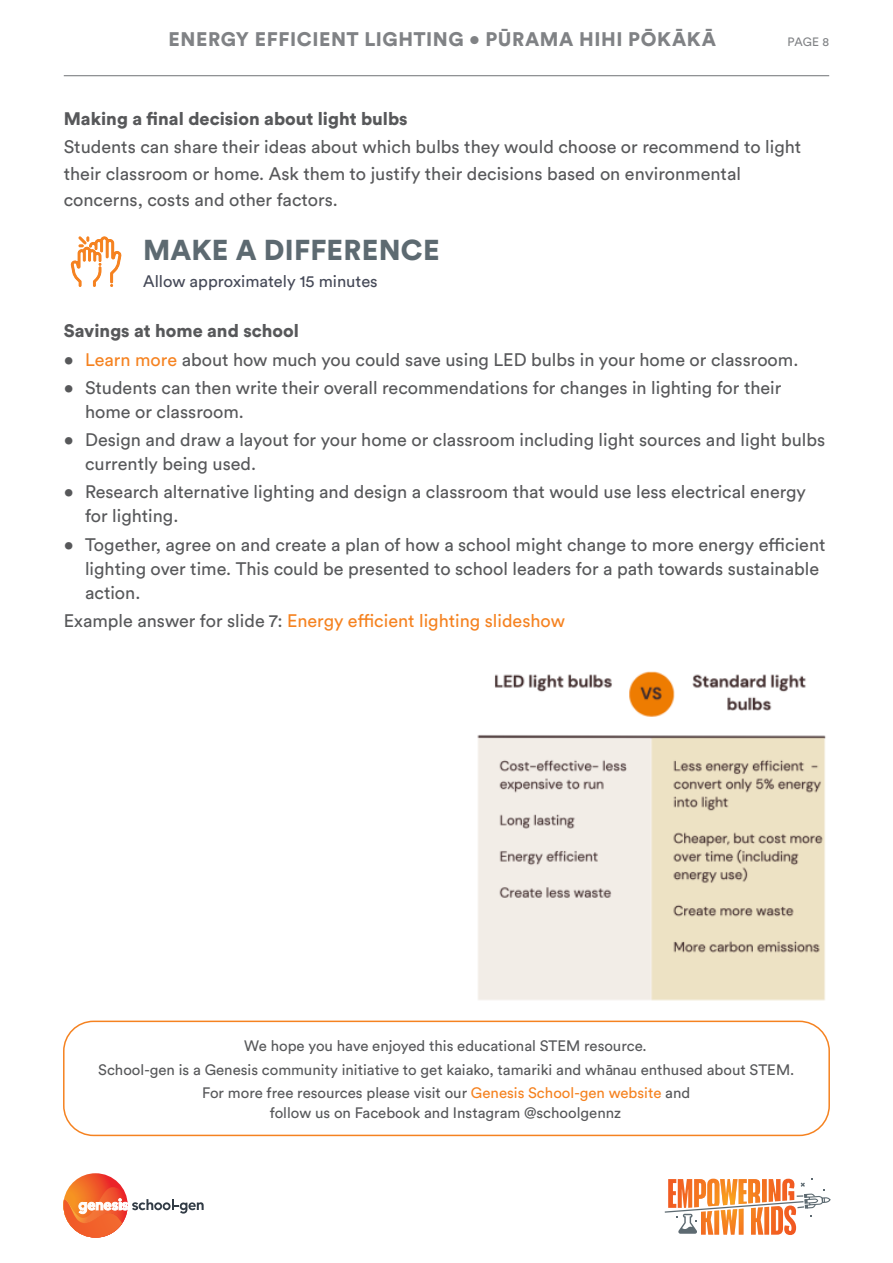
<style>
.page{position:relative;width:893px;height:1263px;background:#fff}
.page>*{position:absolute;margin:0;border:0;box-sizing:border-box;transform-origin:0 0}
.H2_Heading{font:900 28.5px "Circular Std";letter-spacing:.005em;color:#5d6a71}
.t1{font:900 19.5px "Circular Pro";letter-spacing:.03em;color:#808285}
.Body{font:18px/24px "Circular Std";color:#57585a}
.Body_-_Bullet{font:18px "Circular Std";color:#f58220}
.Body-2{font:900 18px "Circular Std";color:#57585a}
.Body_-_Bullet-2{font:900 18px "Circular Std";color:#57585a}
.t2{font:16.5px "Circular Std";color:#454957}
.Body-3{font:15px/19.5px "Circular Std";color:#57585a;text-align:center}
.t3{font:12px "Circular Std";color:#808285}
.s1{color:#f58220}
.s2{color:#57585a}
</style>
<div class="page">
<svg style="left:665px;top:1178px;width:166px;height:57px"></svg>
<hr style="left:64px;top:75px;width:765px;height:1px;background:#808285">
<svg style="left:63px;top:1173px;width:141px;height:65px"></svg>
<svg style="left:71px;top:236px;width:51px;height:51px"></svg>
<div style="left:63px;top:1020px;width:767px;height:116px;border:2px solid #f58220;border-radius:30px"></div>
<img style="left:477px;top:671px;width:349px;height:330px">
<p class="t1" style="left:169px;top:26px;width:549px">ENERGY EFFICIENT LIGHTING • PŪRAMA HIHI PŌKĀKĀ</p>
<p class="t3" style="left:788px;top:35px;width:43px">PAGE 8</p>
<p class="Body-2" style="left:64px;top:107px;width:345px">Making a final decision about light bulbs</p>
<p class="Body" style="left:64px;top:135px;width:739px">Students can share their ideas about which bulbs they would choose or recommend to light</p>
<p class="Body" style="left:64px;top:161px;width:679px">their classroom or home. Ask them to justify their decisions based on environmental</p>
<p class="Body" style="left:64px;top:187px;width:276px">concerns, costs and other factors.</p>
<p class="H2_Heading" style="left:143px;top:231px;width:298px">MAKE A DIFFERENCE</p>
<p class="t2" style="left:143px;top:271px;width:236px">Allow approximately 15 minutes</p>
<p class="Body_-_Bullet-2" style="left:64px;top:319px;width:237px">Savings at home and school</p>
<p class="Body" style="left:64px;top:347px;width:736px">• <span class="s1">Learn more</span> about how much you could save using LED bulbs in your home or classroom.</p>
<p class="Body" style="left:85px;top:375px;width:698px;text-indent:-21px">• Students can then write their overall recommendations for changes in lighting for their home or classroom.</p>
<p class="Body" style="left:85px;top:428px;width:742px;text-indent:-21px">• Design and draw a layout for your home or classroom including light sources and light bulbs currently being used.</p>
<p class="Body" style="left:85px;top:480px;width:722px;text-indent:-21px">• Research alternative lighting and design a classroom that would use less electrical energy for lighting.</p>
<p class="Body" style="left:85px;top:532px;width:742px;text-indent:-21px">• Together, agree on and create a plan of how a school might change to more energy efficient lighting over time. This could be presented to school leaders for a path towards sustainable action.</p>
<p class="Body_-_Bullet" style="left:64px;top:610px;width:503px"><span class="s2">Example answer for slide 7:</span> Energy efficient lighting slideshow</p>
<p class="Body-3" style="left:244px;top:1036px;width:404px">We hope you have enjoyed this educational STEM resource.</p>
<p class="Body-3" style="left:98px;top:1059px;width:698px">School-gen is a Genesis community initiative to get kaiako, tamariki and wha¯nau enthused about STEM.</p>
<p class="Body-3" style="left:202px;top:1083px;width:489px">For more free resources please visit our <span class="s1">Genesis School-gen website</span> and follow us on Facebook and Instagram @schoolgennz</p>
</div>
